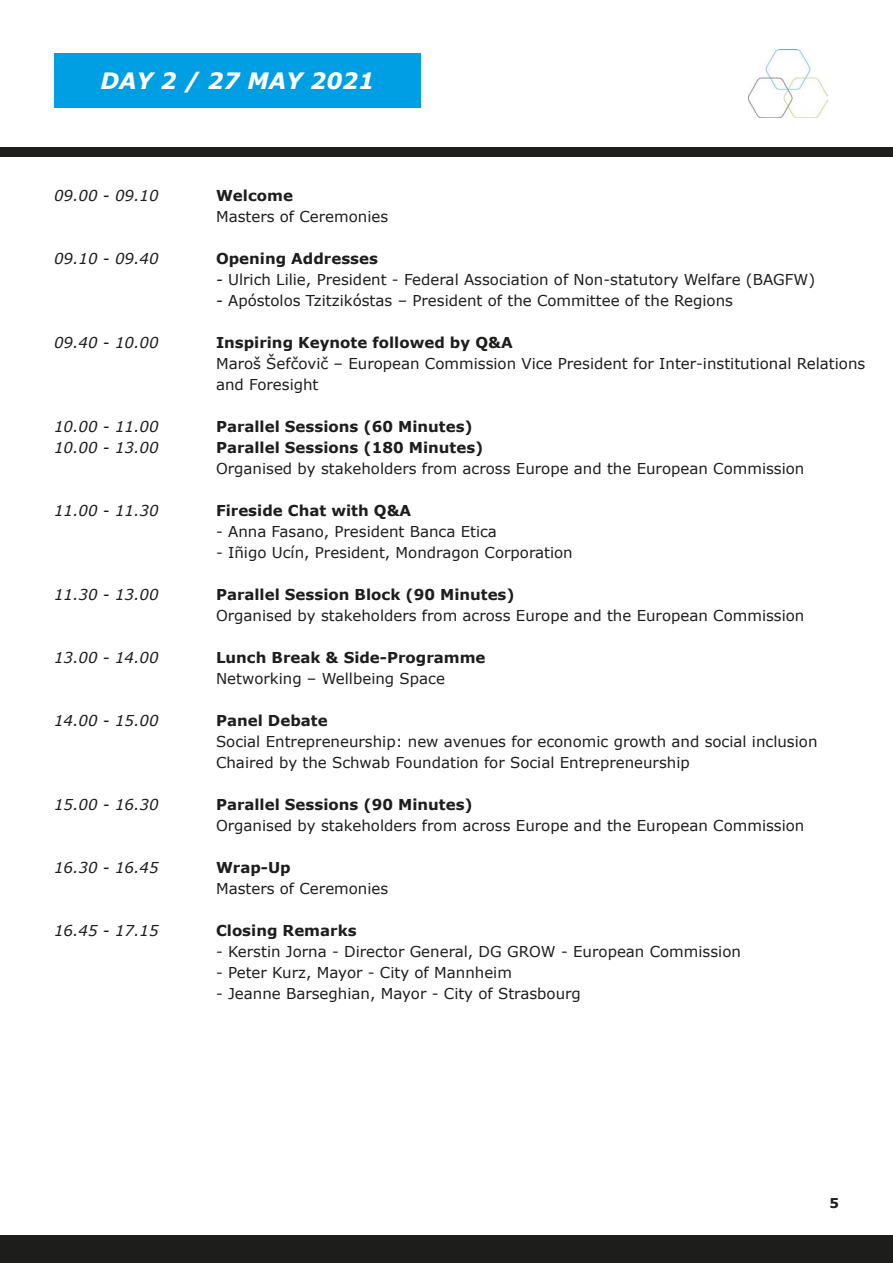
<style>
.page{position:relative;width:893px;height:1263px;background:#fff}
.page>*{position:absolute;margin:0;border:0;box-sizing:border-box;transform-origin:0 0}
.t1{font:italic 700 22.5px "Verdana";color:#fff}
.t2{font:15px/21px "Verdana";color:#1d1d1b}
.t3{font:700 15px "Verdana";color:#1d1d1b}
.t4{font:italic 15px "Verdana";color:#1d1d1b}
.t5{font:700 13.5px "Verdana";color:#1d1d1b}
.s1{font-style:italic}
</style>
<div class="page">
<div style="left:0;top:1235px;width:893px;height:28px;background:#1d1d1b"></div>
<div style="left:0;top:147px;width:893px;height:9px;background:#1d1d1b"></div>
<div style="left:54px;top:53px;width:367px;height:54px;background:#009fe3"></div>
<img style="left:748px;top:50px;width:80px;height:67px">
<h1 class="t1" style="left:100px;top:66px;width:276px">DAY 2 / 27 MAY 2021</h1>
<p class="t4" style="left:54px;top:186px;width:106px">09.00 - 09.10</p>
<p class="t3" style="left:216px;top:185px;width:78px">Welcome</p>
<p class="t2" style="left:216px;top:206px;width:174px">Masters of Ceremonies</p>
<p class="t4" style="left:54px;top:249px;width:106px">09.10 - 09.40</p>
<p class="t3" style="left:216px;top:248px;width:163px">Opening Addresses</p>
<p class="t2" style="left:216px;top:269px;width:601px"><span class="s1">-</span> Ulrich Lilie, President - Federal Association of Non-statutory Welfare (BAGFW)</p>
<p class="t2" style="left:216px;top:290px;width:518px"><span class="s1">-</span> Apóstolos Tzitzikóstas – President of the Committee of the Regions</p>
<p class="t4" style="left:54px;top:333px;width:106px">09.40 - 10.00</p>
<p class="t3" style="left:216px;top:332px;width:298px">Inspiring Keynote followed by Q&amp;A</p>
<p class="t2" style="left:216px;top:353px;width:651px">Maroš Šefčovič – European Commission Vice President for Inter-institutional Relations and Foresight</p>
<p class="t4" style="left:54px;top:417px;width:106px">10.00 - 11.00</p>
<p class="t3" style="left:216px;top:416px;width:258px">Parallel Sessions (60 Minutes)</p>
<p class="t4" style="left:54px;top:438px;width:106px">10.00 - 13.00</p>
<p class="t3" style="left:216px;top:437px;width:269px">Parallel Sessions (180 Minutes)</p>
<p class="t2" style="left:216px;top:458px;width:590px">Organised by stakeholders from across Europe and the European Commission</p>
<p class="t4" style="left:54px;top:501px;width:106px">11.00 - 11.30</p>
<p class="t3" style="left:216px;top:500px;width:197px">Fireside Chat with Q&amp;A</p>
<p class="t2" style="left:216px;top:521px;width:282px">- Anna Fasano, President Banca Etica</p>
<p class="t2" style="left:216px;top:542px;width:358px">- Iñigo Ucín, President, Mondragon Corporation</p>
<p class="t4" style="left:54px;top:585px;width:106px">11.30 - 13.00</p>
<p class="t3" style="left:216px;top:584px;width:300px">Parallel Session Block (90 Minutes)</p>
<p class="t2" style="left:216px;top:605px;width:590px">Organised by stakeholders from across Europe and the European Commission</p>
<p class="t4" style="left:54px;top:648px;width:106px">13.00 - 14.00</p>
<p class="t3" style="left:216px;top:647px;width:271px">Lunch Break &amp; Side-Programme</p>
<p class="t2" style="left:216px;top:668px;width:230px">Networking – Wellbeing Space</p>
<p class="t4" style="left:54px;top:711px;width:106px">14.00 - 15.00</p>
<p class="t3" style="left:216px;top:710px;width:113px">Panel Debate</p>
<p class="t2" style="left:216px;top:731px;width:603px">Social Entrepreneurship: new avenues for economic growth and social inclusion<br>Chaired by the Schwab Foundation for Social Entrepreneurship</p>
<p class="t4" style="left:54px;top:795px;width:106px">15.00 - 16.30</p>
<p class="t3" style="left:216px;top:794px;width:258px">Parallel Sessions (90 Minutes)</p>
<p class="t2" style="left:216px;top:815px;width:590px">Organised by stakeholders from across Europe and the European Commission</p>
<p class="t4" style="left:54px;top:858px;width:106px">16.30 - 16.45</p>
<p class="t3" style="left:216px;top:857px;width:76px">Wrap-Up</p>
<p class="t2" style="left:216px;top:878px;width:174px">Masters of Ceremonies</p>
<p class="t4" style="left:54px;top:921px;width:106px">16.45 - 17.15</p>
<p class="t3" style="left:216px;top:920px;width:142px">Closing Remarks</p>
<p class="t2" style="left:216px;top:941px;width:526px">- Kerstin Jorna - Director General, DG GROW - European Commission</p>
<p class="t2" style="left:216px;top:962px;width:297px">- Peter Kurz, Mayor - City of Mannheim</p>
<p class="t2" style="left:216px;top:983px;width:366px">- Jeanne Barseghian, Mayor - City of Strasbourg</p>
<p class="t5" style="left:829px;top:1194px;width:11px">5</p>
</div>
